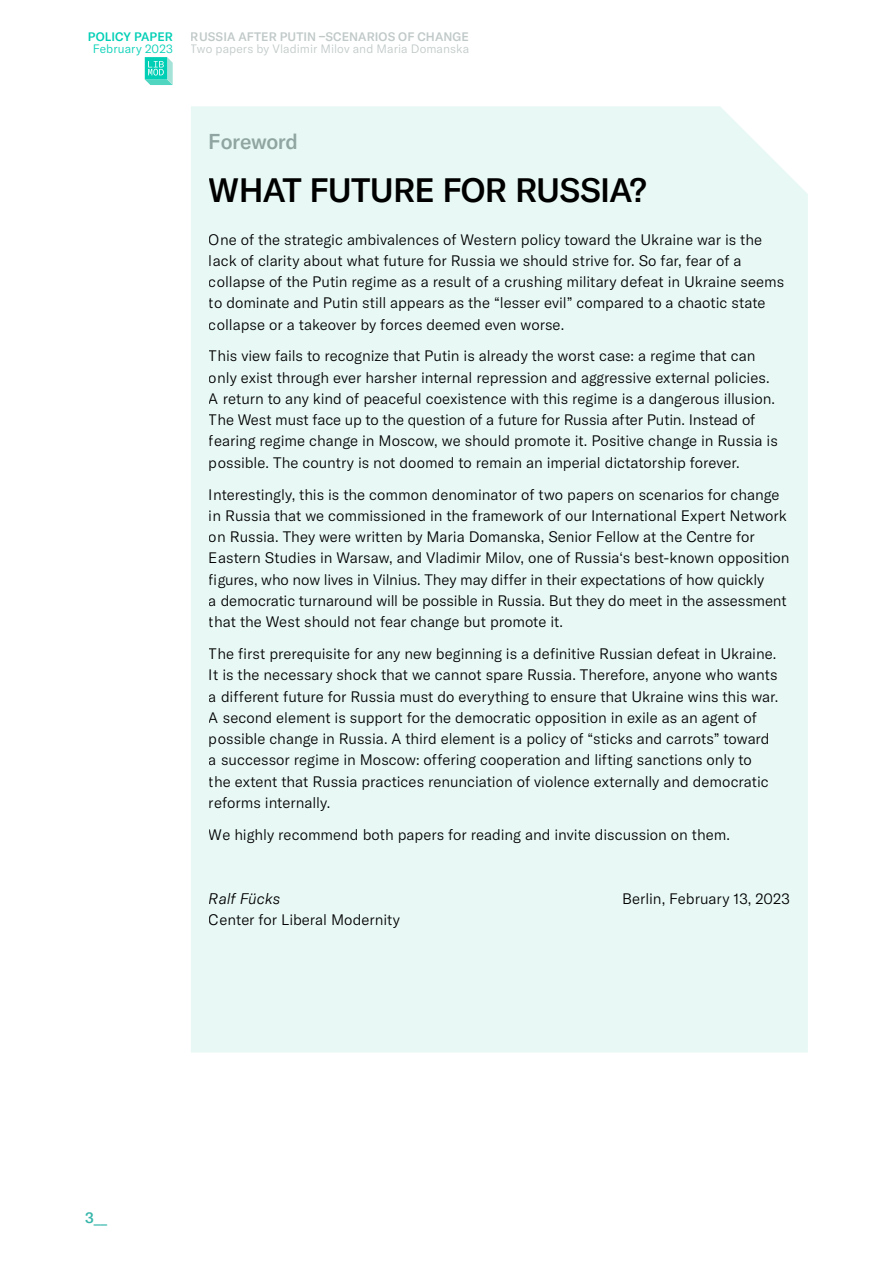
<style>
.page{position:relative;width:893px;height:1263px;background:#fff}
.page>*{position:absolute;margin:0;border:0;box-sizing:border-box;transform-origin:0 0}
.t1{font:500 33px "GT America LC";letter-spacing:-.025em;color:#000}
.t2{font:500 21px "GT America LC";letter-spacing:-.02em;color:#9fa9a8}
.t3{font:300 15px/21.3px "GT America LC";letter-spacing:-.005em;color:#000}
.t4{font:italic 300 15px "GT America LC";letter-spacing:-.005em;color:#000}
.t5{font:500 15px "GT America LC";color:#38b6ab}
.t6{font:300 12px "GT America LC";letter-spacing:.005em;color:#c0c9c8}
.t7{font:500 12px "GT America LC";letter-spacing:.005em;color:#c0c9c8}
.t8{font:300 12px "GT America LC";letter-spacing:.01em;color:#00cfb5}
.t9{font:500 12px "GT America LC";letter-spacing:.005em;color:#00cfb5}
</style>
<div class="page">
<svg style="left:145px;top:57px;width:28px;height:28px"></svg>
<div style="left:191px;top:106px;width:617px;height:946px;background:#e8f9f5"></div>
<p class="t9" style="left:88px;top:30px;width:87px">POLICY PAPER</p>
<p class="t8" style="left:93px;top:42px;width:82px">February 2023</p>
<p class="t7" style="left:191px;top:30px;width:280px">RUSSIA AFTER PUTIN –SCENARIOS OF CHANGE</p>
<p class="t6" style="left:191px;top:42px;width:280px">Two papers by Vladimir Milov and Maria Domanska</p>
<h2 class="t2" style="left:209px;top:129px;width:91px">Foreword</h2>
<h1 class="t1" style="left:209px;top:170px;width:439px">WHAT FUTURE FOR RUSSIA?</h1>
<p class="t3" style="left:209px;top:229px;width:577px">One of the strategic ambivalences of Western policy toward the Ukraine war is the lack of clarity about what future for Russia we should strive for. So far, fear of a collapse of the Putin regime as a result of a crushing military defeat in Ukraine seems to dominate and Putin still appears as the “lesser evil” compared to a chaotic state collapse or a takeover by forces deemed even worse.</p>
<p class="t3" style="left:209px;top:345px;width:570px">This view fails to recognize that Putin is already the worst case: a regime that can only exist through ever harsher internal repression and aggressive external policies.<br>A return to any kind of peaceful coexistence with this regime is a dangerous illusion.<br>The West must face up to the question of a future for Russia after Putin. Instead of fearing regime change in Moscow, we should promote it. Positive change in Russia is possible. The country is not doomed to remain an imperial dictatorship forever.</p>
<p class="t3" style="left:209px;top:484px;width:582px">Interestingly, this is the common denominator of two papers on scenarios for change in Russia that we commissioned in the framework of our International Expert Network on Russia. They were written by Maria Domanska, Senior Fellow at the Centre for Eastern Studies in Warsaw, and Vladimir Milov, one of Russia‘s best-known opposition figures, who now lives in Vilnius. They may differ in their expectations of how quickly<br>a democratic turnaround will be possible in Russia. But they do meet in the assessment that the West should not fear change but promote it.</p>
<p class="t3" style="left:209px;top:643px;width:571px">The first prerequisite for any new beginning is a definitive Russian defeat in Ukraine.<br>It is the necessary shock that we cannot spare Russia. Therefore, anyone who wants a different future for Russia must do everything to ensure that Ukraine wins this war.<br>A second element is support for the democratic opposition in exile as an agent of possible change in Russia. A third element is a policy of “sticks and carrots” toward a successor regime in Moscow: offering cooperation and lifting sanctions only to<br>the extent that Russia practices renunciation of violence externally and democratic reforms internally.</p>
<p class="t3" style="left:209px;top:824px;width:523px">We highly recommend both papers for reading and invite discussion on them.</p>
<p class="t4" style="left:209px;top:889px;width:73px">Ralf Fücks</p>
<p class="t3" style="left:622px;top:888px;width:169px">Berlin, February 13, 2023</p>
<p class="t3" style="left:209px;top:909px;width:193px">Center for Liberal Modernity</p>
<p class="t5" style="left:85px;top:1208px;width:24px">3__</p>
</div>
